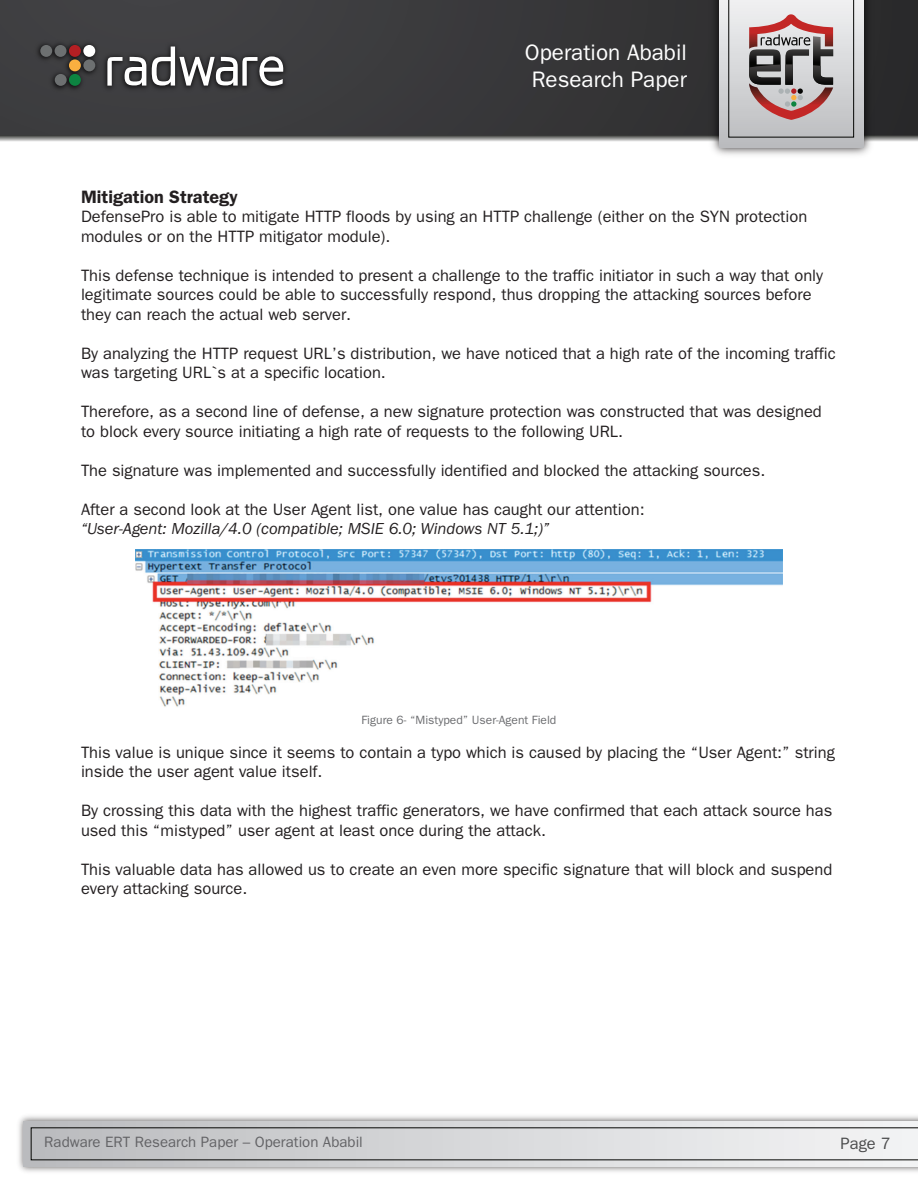
<style>
.page{position:relative;width:918px;height:1188px;background:#fff}
.page>*{position:absolute;margin:0;border:0;box-sizing:border-box;transform-origin:0 0}
.t1{font:22.5px/27px "Franklin Gothic";color:#fff;text-align:center}
.t2{font:600 18px "Franklin Gothic";color:#231f20}
.t3{font:16.5px/19.5px "Franklin Gothic";color:#231f20}
.t4{font:italic 16.5px "Franklin Gothic";color:#231f20}
.t5{font:16.5px "Franklin Gothic";color:#4b4c4d}
.t6{font:15px "Franklin Gothic";color:#636366}
.t7{font:12px "Franklin Gothic";color:#6c6d70}
</style>
<div class="page">
<svg style="left:0;top:135px;width:918px;height:7px;background:#979797"></svg>
<svg style="left:0;top:0;width:918px;height:135px;background:#38383a"></svg>
<img style="left:706px;top:0;width:170px;height:155px">
<div style="left:719px;top:0;width:144px;height:148px;background:linear-gradient(to bottom,#f0f1f2,#babcbe)"></div>
<img style="left:33px;top:39px;width:258px;height:56px">
<div style="left:83px;top:45px;width:12px;height:12px;background:#fff;border-radius:50%"></div>
<div style="left:40px;top:45px;width:12px;height:12px;background:#6d7071;border-radius:50%"></div>
<div style="left:55px;top:45px;width:11px;height:12px;background:#6d7071;border-radius:50%"></div>
<div style="left:83px;top:59px;width:12px;height:12px;background:#6d7071;border-radius:50%"></div>
<div style="left:69px;top:45px;width:12px;height:12px;background:#b41f23;border-radius:50%"></div>
<div style="left:69px;top:59px;width:12px;height:12px;background:#faaf40;border-radius:50%"></div>
<div style="left:55px;top:74px;width:12px;height:12px;background:#6d7071;border-radius:50%"></div>
<div style="left:69px;top:74px;width:12px;height:12px;background:#0d8441;border-radius:50%"></div>
<svg style="left:107px;top:57px;width:39px;height:29px"></svg>
<svg style="left:152px;top:47px;width:133px;height:39px"></svg>
<svg style="left:728px;top:0;width:126px;height:138px;background:#baaeaf"></svg>
<img style="left:19px;top:1116px;width:899px;height:56px">
<div style="left:24px;top:1121px;width:894px;height:45px;background:linear-gradient(to right,#babbbe,#f4f5f6)"></div>
<svg style="left:31px;top:1127px;width:887px;height:33px;background:#cccdcf"></svg>
<img style="left:135px;top:550px;width:648px;height:157px">
<h1 class="t1" style="left:525px;top:39px;width:164px">Operation Ababil<br>Research Paper</h1>
<p class="t2" style="left:81px;top:186px;width:158px">Mitigation Strategy</p>
<p class="t3" style="left:81px;top:207px;width:728px">DefensePro is able to mitigate HTTP floods by using an HTTP challenge (either on the SYN protection modules or on the HTTP mitigator module).</p>
<p class="t3" style="left:81px;top:265px;width:744px">This defense technique is intended to present a challenge to the traffic initiator in such a way that only legitimate sources could be able to successfully respond, thus dropping the attacking sources before they can reach the actual web server.</p>
<p class="t3" style="left:81px;top:343px;width:756px">By analyzing the HTTP request URL’s distribution, we have noticed that a high rate of the incoming traffic was targeting URL`s at a specific location.</p>
<p class="t3" style="left:81px;top:402px;width:742px">Therefore, as a second line of defense, a new signature protection was constructed that was designed to block every source initiating a high rate of requests to the following URL.</p>
<p class="t3" style="left:81px;top:460px;width:686px">The signature was implemented and successfully identified and blocked the attacking sources.</p>
<p class="t3" style="left:81px;top:499px;width:565px">After a second look at the User Agent list, one value has caught our attention:</p>
<p class="t4" style="left:81px;top:519px;width:470px">“User-Agent: Mozilla/4.0 (compatible; MSIE 6.0; Windows NT 5.1;)”</p>
<p class="t7" style="left:362px;top:713px;width:196px">Figure 6- “Mistyped” User-Agent Field</p>
<p class="t3" style="left:81px;top:743px;width:756px">This value is unique since it seems to contain a typo which is caused by placing the “User Agent:” string inside the user agent value itself.</p>
<p class="t3" style="left:81px;top:801px;width:753px">By crossing this data with the highest traffic generators, we have confirmed that each attack source has used this “mistyped” user agent at least once during the attack.</p>
<p class="t3" style="left:81px;top:860px;width:753px">This valuable data has allowed us to create an even more specific signature that will block and suspend every attacking source.</p>
<p class="t6" style="left:44px;top:1134px;width:320px">Radware ERT Research Paper – Operation Ababil</p>
<p class="t5" style="left:841px;top:1133px;width:52px">Page 7</p>
</div>
